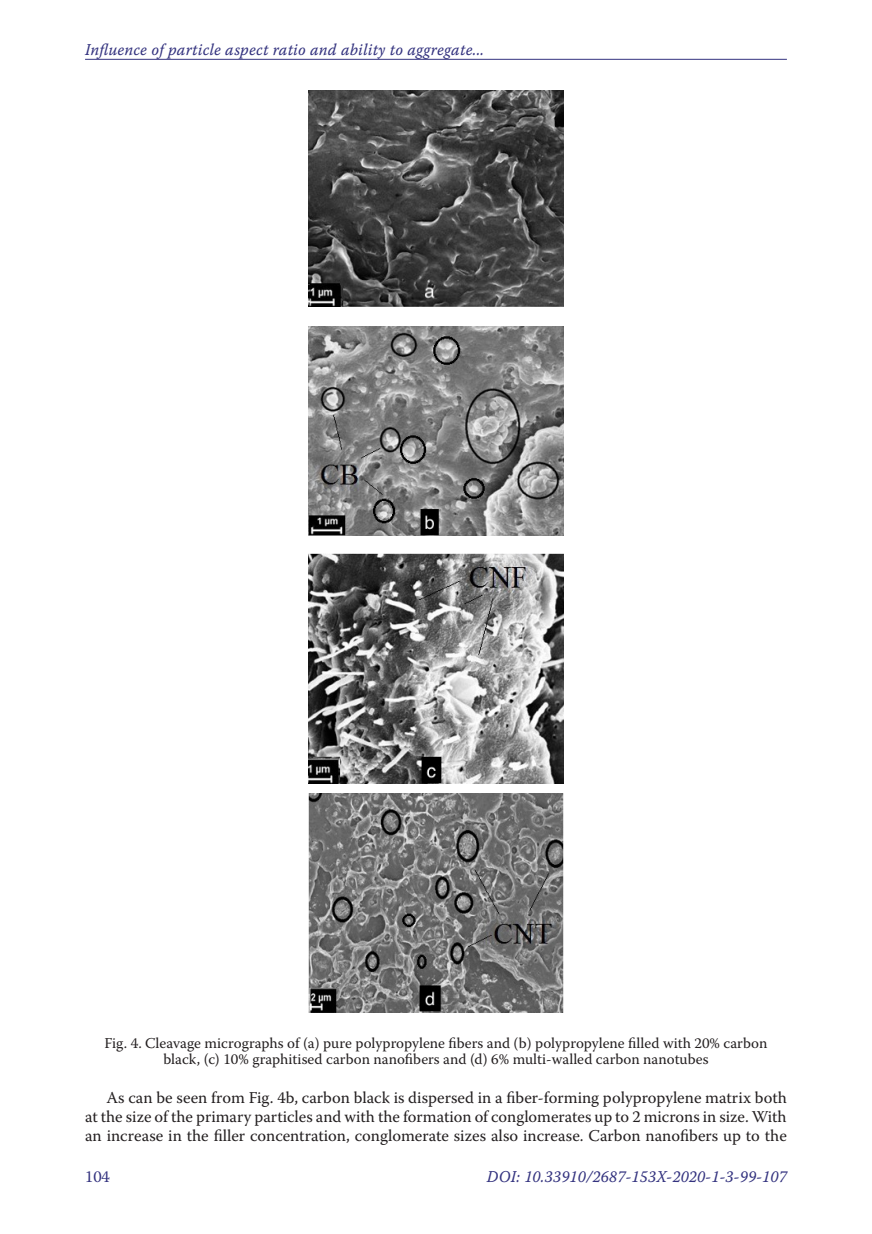
<style>
.page{position:relative;width:872px;height:1234px;background:#fff}
.page>*{position:absolute;margin:0;border:0;box-sizing:border-box;transform-origin:0 0}
.Body{font:16.5px/19px "Warnock Pro";color:#231f20;text-align:justify}
.t1{font:16.5px "Warnock Pro It Capt";letter-spacing:.01em;color:#34337f;scale:.95 1}
.t2{font:16.5px "Warnock Pro";color:#34337f}
.RIS{font:15px/16.5px "Warnock Pro";color:#231f20;text-align:center}
</style>
<div class="page">
<hr style="left:85px;top:59px;width:702px;height:1px;background:#34337f">
<img style="left:308px;top:91px;width:255px;height:216px">
<img style="left:308px;top:326px;width:255px;height:209px">
<img style="left:308px;top:553px;width:255px;height:230px">
<img style="left:308px;top:793px;width:255px;height:219px">
<p class="t1" style="left:85px;top:39px;width:422px">Influence of particle aspect ratio and ability to aggregate...</p>
<p class="RIS" style="left:105px;top:1034px;width:664px">Fig. 4. Cleavage micrographs of (a) pure polypropylene fibers and (b) polypropylene filled with 20% carbon black, (c) 10% graphitised carbon nanofibers and (d) 6% multi-walled carbon nanotubes</p>
<p class="Body" style="left:85px;top:1086px;width:703px;text-indent:21px">As can be seen from Fig. 4b, carbon black is dispersed in a fiber-forming polypropylene matrix both at the size of the primary particles and with the formation of conglomerates up to 2 microns in size. With an increase in the filler concentration, conglomerate sizes also increase. Carbon nanofibers up to the</p>
<p class="t2" style="left:85px;top:1166px;width:26px">104</p>
<p class="t1" style="left:487px;top:1166px;width:317px">DOI: 10.33910/2687-153X-2020-1-3-99-107</p>
</div>
